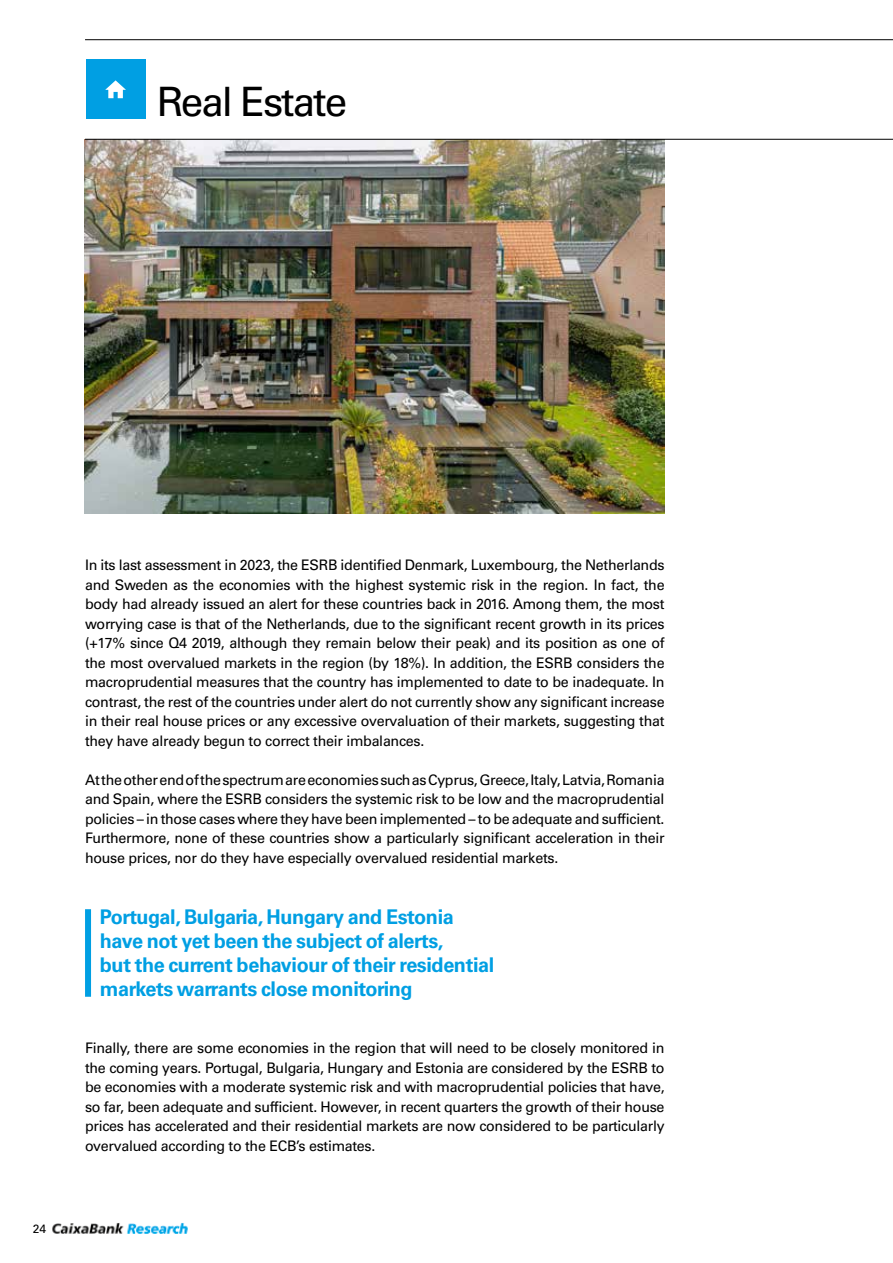
<style>
.page{position:relative;width:893px;height:1263px;background:#fff}
.page>*{position:absolute;margin:0;border:0;box-sizing:border-box;transform-origin:0 0}
.t1{font:40.5px "Univers LT Std";letter-spacing:-.05em;color:#000}
.t2{font:700 20.25px/24px "Univers LT Std";letter-spacing:-.02em;color:#009fe3}
.t3{font:14.55px/19.5px "Univers LT Std";letter-spacing:-.02em;color:#000;text-align:justify}
.t4{font:12px "Univers LT Std";color:#000}
</style>
<div class="page">
<img style="left:52px;top:1223px;width:136px;height:11px">
<div style="left:85px;top:909px;width:6px;height:88px;background:#009fe3"></div>
<img style="left:85px;top:140px;width:580px;height:374px">
<div style="left:86px;top:60px;width:59px;height:59px;background:#009fe3"></div>
<svg style="left:105px;top:80px;width:21px;height:18px"></svg>
<hr style="left:85px;top:139px;width:808px;height:1px;background:#000">
<hr style="left:85px;top:39px;width:808px;height:1px;background:#000">
<h1 class="t1" style="left:157px;top:78px;width:192px">Real Estate</h1>
<p class="t4" style="left:33px;top:1222px;width:15px">24</p>
<p class="t3" style="left:85px;top:555px;width:581px">In its last assessment in 2023, the ESRB identified Denmark, Luxembourg, the Netherlands and Sweden as the economies with the highest systemic risk in the region. In fact, the body had already issued an alert for these countries back in 2016. Among them, the most worrying case is that of the Netherlands, due to the significant recent growth in its prices (+17% since Q4 2019, although they remain below their peak) and its position as one of the most overvalued markets in the region (by 18%). In addition, the ESRB considers the macroprudential measures that the country has implemented to date to be inadequate. In contrast, the rest of the countries under alert do not currently show any significant increase in their real house prices or any excessive overvaluation of their markets, suggesting that they have already begun to correct their imbalances.</p>
<p class="t3" style="left:85px;top:770px;width:581px">At the other end of the spectrum are economies such as Cyprus, Greece, Italy, Latvia, Romania and Spain, where the ESRB considers the systemic risk to be low and the macroprudential policies – in those cases where they have been implemented – to be adequate and sufficient.<br>Furthermore, none of these countries show a particularly significant acceleration in their house prices, nor do they have especially overvalued residential markets.</p>
<h2 class="t2" style="left:100px;top:905px;width:396px">Portugal, Bulgaria, Hungary and Estonia have not yet been the subject of alerts,<br>but the current behaviour of their residential markets warrants close monitoring</h2>
<p class="t3" style="left:85px;top:1038px;width:581px">Finally, there are some economies in the region that will need to be closely monitored in the coming years. Portugal, Bulgaria, Hungary and Estonia are considered by the ESRB to be economies with a moderate systemic risk and with macroprudential policies that have, so far, been adequate and sufficient. However, in recent quarters the growth of their house prices has accelerated and their residential markets are now considered to be particularly overvalued according to the ECB’s estimates.</p>
</div>
